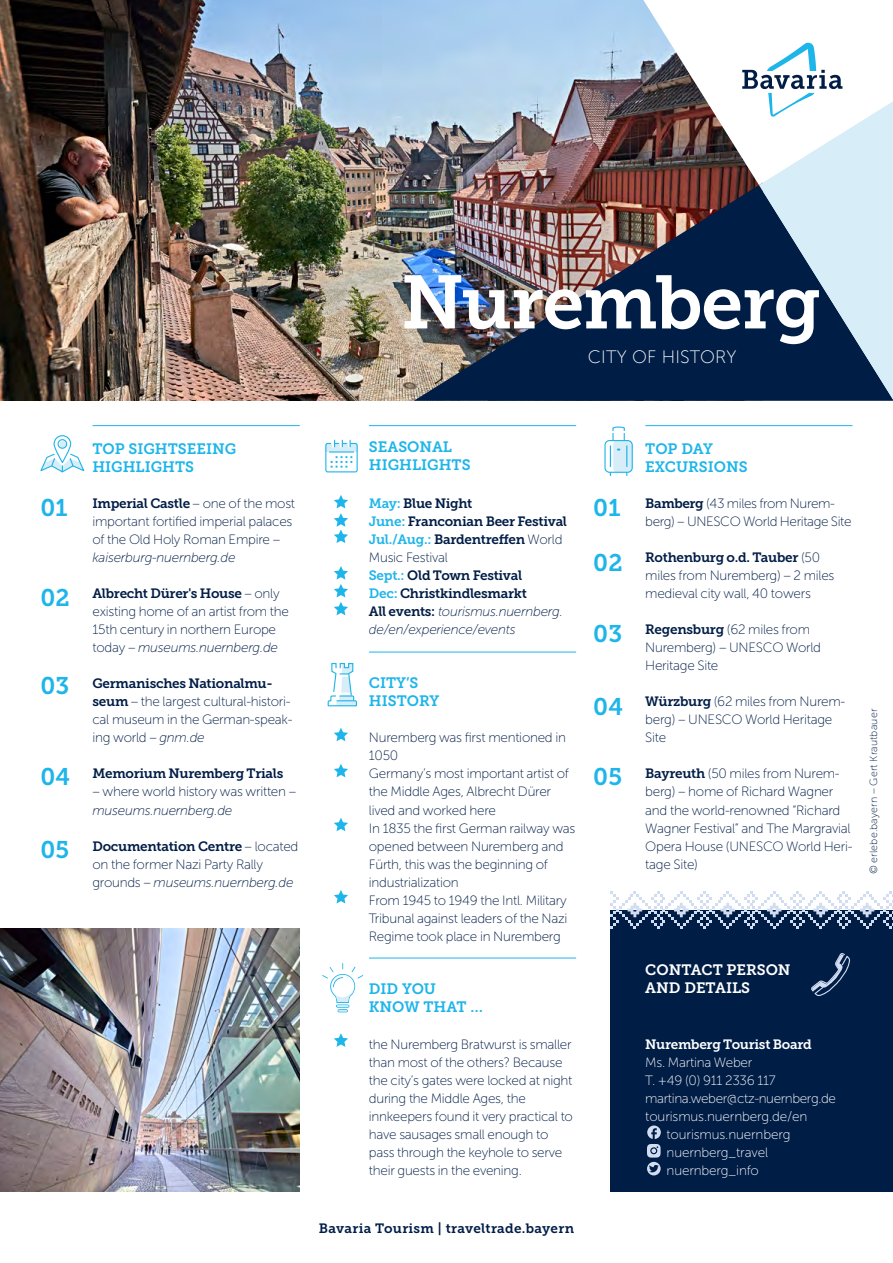
<style>
.page{position:relative;width:893px;height:1263px;background:#fff}
.page>*{position:absolute;margin:0;border:0;box-sizing:border-box;transform-origin:0 0}
.Headline_50pt{font:75px "Museo Slab 700";letter-spacing:-.02em;color:#fff}
.Aufzählung{font:24px "Museo Slab 700";letter-spacing:.01em;color:#1eb5ea}
.Subheadline{font:18px "Museo Sans 100";letter-spacing:.01em;color:#fff}
.Headline_10pt{font:15px/18px "Museo Slab 700";color:#1eb5ea}
.t1{font:15px/18px "Museo Slab 700";color:#fff}
.Fließtext{font:13.5px/18px "Museo Sans 100";letter-spacing:-.02em;color:#001d46}
.Contact_weiß{font:13.5px/18px "Museo Sans 100";letter-spacing:-.01em;color:#fff}
.Fließtext-2{font:13.5px "Museo Slab 700";letter-spacing:-.02em;color:#001d46}
.Fließtext-3{font:italic 13.5px/18px "Museo Sans 100";letter-spacing:-.02em;color:#001d46}
.Fließtext-4{font:13.5px "Museo Slab 700";letter-spacing:.02em;color:#001d46}
.Contact_weiß-2{font:13.5px "Museo Sans 100";letter-spacing:-.03em;color:#fff}
.Contact_weiß-3{font:13.5px "Museo Slab 700";letter-spacing:-.02em;color:#fff}
.Photocredit{font:10.5px "Museo Sans 100";letter-spacing:.01em;color:#001d46}
.s1{font-family:"Museo Slab 700"}
.s2{font-style:italic}
.s3{color:#1eb5ea}
.s4{font-family:"Museo Slab 700";color:#1eb5ea}
.s5{font-family:"Museo Slab 700";font-style:normal}
</style>
<div class="page">
<div style="left:610px;top:910px;width:283px;height:281px;background:#001d46"></div>
<svg style="left:610px;top:891px;width:283px;height:105px"></svg>
<img style="left:0;top:0;width:643px;height:401px">
<img style="left:0;top:929px;width:300px;height:262px">
<svg style="left:647px;top:1125px;width:14px;height:50px"></svg>
<svg style="left:325px;top:440px;width:33px;height:33px"></svg>
<svg style="left:334px;top:566px;width:14px;height:49px"></svg>
<svg style="left:334px;top:495px;width:14px;height:48px"></svg>
<svg style="left:327px;top:663px;width:30px;height:44px"></svg>
<svg style="left:334px;top:728px;width:14px;height:13px"></svg>
<svg style="left:334px;top:764px;width:14px;height:13px"></svg>
<svg style="left:334px;top:818px;width:14px;height:13px"></svg>
<svg style="left:334px;top:890px;width:14px;height:13px"></svg>
<svg style="left:334px;top:1033px;width:14px;height:14px"></svg>
<svg style="left:40px;top:435px;width:45px;height:38px"></svg>
<div style="left:604px;top:440px;width:29px;height:33px;border:1px solid #1eb5ea;border-radius:5px"></div>
<svg style="left:610px;top:427px;width:22px;height:48px"></svg>
<hr style="left:369px;top:652px;width:207px;height:1px;background:#1eb5ea">
<hr style="left:369px;top:958px;width:207px;height:1px;background:#1eb5ea">
<hr style="left:93px;top:425px;width:206px;height:1px;background:#1eb5ea">
<hr style="left:369px;top:425px;width:207px;height:1px;background:#1eb5ea">
<hr style="left:646px;top:425px;width:206px;height:1px;background:#1eb5ea">
<svg style="left:322px;top:963px;width:41px;height:49px"></svg>
<img style="left:643px;top:0;width:167px;height:185px">
<img style="left:414px;top:185px;width:479px;height:216px">
<svg style="left:742px;top:43px;width:151px;height:356px"></svg>
<p class="Headline_50pt" style="left:401px;top:260px;width:422px">Nuremberg</p>
<p class="Subheadline" style="left:588px;top:347px;width:150px">CITY OF HISTORY</p>
<p class="Aufzählung" style="left:40px;top:494px;width:29px">01</p>
<p class="Aufzählung" style="left:40px;top:584px;width:31px">02</p>
<p class="Aufzählung" style="left:40px;top:672px;width:31px">03</p>
<p class="Aufzählung" style="left:40px;top:763px;width:31px">04</p>
<p class="Aufzählung" style="left:40px;top:836px;width:30px">05</p>
<p class="Headline_10pt" style="left:92px;top:440px;width:145px">TOP SIGHTSEEING<br>HIGHLIGHTS</p>
<p class="Headline_10pt" style="left:369px;top:438px;width:103px">SEASONAL<br>HIGHLIGHTS</p>
<p class="Fließtext" style="left:92px;top:495px;width:204px"><span class="s1">Imperial Castle</span> – one of the most important fortified imperial palaces of the Old Holy Roman Empire – <span class="s2">kaiserburg-nuernberg.de</span></p>
<p class="Fließtext" style="left:92px;top:585px;width:198px"><span class="s1">Albrecht Dürer's House</span> – only existing home of an artist from the<br>15th century in northern Europe today – <span class="s2">museums.nuernberg.de</span></p>
<p class="Fließtext" style="left:92px;top:675px;width:202px"><span class="s1">Germanisches Nationalmu&shy;seum</span> – the largest cultural-histori&shy;cal museum in the German-speak&shy;ing world – <span class="s2">gnm.de</span></p>
<p class="Fließtext-2" style="left:92px;top:766px;width:192px">Memorium Nuremberg Trials</p>
<p class="Fließtext" style="left:92px;top:783px;width:205px">– where world history was written – <span class="s2">museums.nuernberg.de</span></p>
<p class="Fließtext" style="left:92px;top:837px;width:207px"><span class="s1">Documentation Centre</span> – located on the former Nazi Party Rally grounds – <span class="s2">museums.nuernberg.de</span></p>
<p class="Fließtext-2" style="left:369px;top:496px;width:105px"><span class="s3">May:</span> Blue Night</p>
<p class="Fließtext-2" style="left:369px;top:514px;width:200px"><span class="s3">June:</span> Franconian Beer Festival</p>
<p class="Fließtext" style="left:369px;top:531px;width:195px"><span class="s4">Jul./Aug.:</span> <span class="s1">Bardentreffen</span> World<br>Music Festival</p>
<p class="Fließtext-2" style="left:369px;top:568px;width:155px"><span class="s3">Sept.:</span> Old Town Festival</p>
<p class="Fließtext-2" style="left:369px;top:586px;width:159px"><span class="s3">Dec:</span> Christkindlesmarkt</p>
<p class="Fließtext-3" style="left:369px;top:603px;width:196px"><span class="s5">All events:</span> tourismus.nuernberg. de/en/experience/events</p>
<p class="Headline_10pt" style="left:369px;top:674px;width:72px">CITY’S<br>HISTORY</p>
<p class="Fließtext" style="left:369px;top:729px;width:199px">Nuremberg was first mentioned in<br>1050</p>
<p class="Fließtext" style="left:369px;top:765px;width:201px">Germany’s most important artist of the Middle Ages, Albrecht Dürer lived and worked here</p>
<p class="Fließtext" style="left:369px;top:819px;width:208px">In 1835 the first German railway was opened between Nuremberg and<br>Fürth, this was the beginning of industrialization</p>
<p class="Fließtext" style="left:369px;top:891px;width:200px;text-align:justify">From 1945 to 1949 the Intl. Military Tribunal against leaders of the Nazi Regime took place in Nuremberg</p>
<p class="Headline_10pt" style="left:369px;top:979px;width:116px">DID YOU<br>KNOW THAT …</p>
<p class="Fließtext" style="left:369px;top:1035px;width:206px">the Nuremberg Bratwurst is smaller than most of the others? Because the city’s gates were locked at night during the Middle Ages, the innkeepers found it very practical to have sausages small enough to pass through the keyhole to serve their guests in the evening.</p>
<p class="Fließtext-4" style="left:319px;top:1220px;width:257px">Bavaria Tourism | traveltrade.bayern</p>
<p class="Aufzählung" style="left:593px;top:494px;width:29px">01</p>
<p class="Aufzählung" style="left:593px;top:549px;width:31px">02</p>
<p class="Aufzählung" style="left:593px;top:620px;width:31px">03</p>
<p class="Aufzählung" style="left:593px;top:693px;width:31px">04</p>
<p class="Aufzählung" style="left:593px;top:763px;width:30px">05</p>
<p class="Headline_10pt" style="left:645px;top:440px;width:104px">TOP DAY<br>EXCURSIONS</p>
<p class="Fließtext" style="left:645px;top:495px;width:208px"><span class="s1">Bamberg</span> (43 miles from Nurem&shy;berg) – UNESCO World Heritage Site</p>
<p class="Fließtext" style="left:645px;top:549px;width:191px"><span class="s1">Rothenburg o.d. Tauber</span> (50 miles from Nuremberg) – 2 miles medieval city wall, 40 towers</p>
<p class="Fließtext" style="left:645px;top:621px;width:177px"><span class="s1">Regensburg</span> (62 miles from<br>Nuremberg) – UNESCO World<br>Heritage Site</p>
<p class="Fließtext" style="left:645px;top:693px;width:202px"><span class="s1">Würzburg</span> (62 miles from Nurem&shy;berg) – UNESCO World Heritage<br>Site</p>
<p class="Fließtext" style="left:645px;top:765px;width:209px"><span class="s1">Bayreuth</span> (50 miles from Nurem&shy;berg) – home of Richard Wagner and the world-renowned “Richard<br>Wagner Festival” and The Margravial<br>Opera House (UNESCO World Heri&shy;tage Site)</p>
<p class="Photocredit" style="left:868px;top:874px;width:167px;rotate:-90deg">© erlebe.bayern – Gert Krautbauer</p>
<p class="t1" style="left:645px;top:961px;width:147px">CONTACT PERSON<br>AND DETAILS</p>
<p class="Contact_weiß-3" style="left:645px;top:1036px;width:168px">Nuremberg Tourist Board</p>
<p class="Contact_weiß" style="left:645px;top:1053px;width:109px">Ms. Martina Weber</p>
<p class="Contact_weiß" style="left:645px;top:1071px;width:132px">T. +49 (0) 911 2336 117</p>
<p class="Contact_weiß-2" style="left:645px;top:1091px;width:192px">martina.weber@ctz-nuernberg.de</p>
<p class="Contact_weiß" style="left:645px;top:1107px;width:164px">tourismus.nuernberg.de/en</p>
<p class="Contact_weiß" style="left:666px;top:1125px;width:125px">tourismus.nuernberg nuernberg_travel nuernberg_info</p>
</div>
